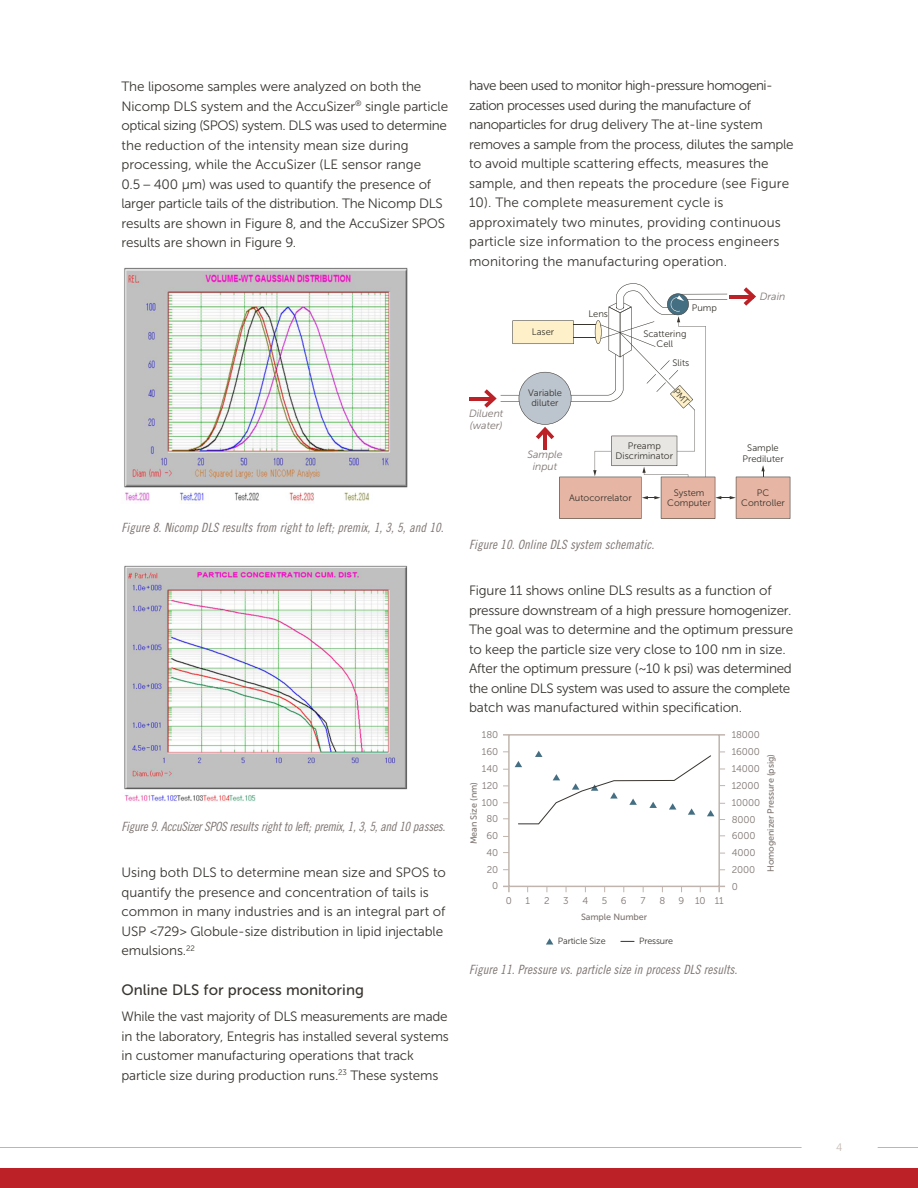
<style>
.page{position:relative;width:918px;height:1188px;background:#fff}
.page>*{position:absolute;margin:0;border:0;box-sizing:border-box;transform-origin:0 0}
.t1{font:15px "Museo Sans 500";color:#38352f}
.t2{font:13.5px/19.5px "Museo Sans 300";letter-spacing:-.01em;color:#38352f}
.t3{font:12.75px "Trade Gothic LT Std Cn 18 Obl";letter-spacing:.005em;color:#7e7672}
.t4{font:12.75px "Trade Gothic LT Std Cn 18 Obl";letter-spacing:-.02em;color:#7e7672}
.t5{font:italic 10.5px/12px "Museo Sans 300";letter-spacing:-.005em;color:#7e7672}
.t6{font:300 10.5px "Trade Gothic LT Std";color:#c0b5ae}
.t7{font:9.75px/17px "Museo Sans 300";letter-spacing:-.01em;color:#7e7672}
.t8{font:9.3px/10.2px "Museo Sans 300";color:#38352f;text-align:center}
.t9{font:9px "Museo Sans 500";letter-spacing:-.01em;color:#7e7672}
.t10{font:9px "Museo Sans 300";letter-spacing:-.015em;color:#38352f}
</style>
<div class="page">
<div style="left:0;top:1168px;width:918px;height:20px;background:#bb2127"></div>
<hr style="left:878px;top:1147px;width:40px;height:1px;background:#c0b5ae">
<hr style="left:0;top:1147px;width:802px;height:1px;background:#c0b5ae">
<img style="left:124px;top:267px;width:284px;height:237px">
<img style="left:124px;top:565px;width:283px;height:237px">
<hr style="left:469px;top:397px;width:25px;height:3px;background:#bb2127">
<div style="left:508px;top:734px;width:212px;height:153px;border:2px solid #c0b5ae"></div>
<svg style="left:503px;top:886px;width:7px;height:6px"></svg>
<svg style="left:503px;top:734px;width:6px;height:2px"></svg>
<svg style="left:719px;top:734px;width:6px;height:2px"></svg>
<svg style="left:718px;top:886px;width:7px;height:6px"></svg>
<svg style="left:621px;top:941px;width:13px;height:1px"></svg>
<svg style="left:546px;top:938px;width:7px;height:7px"></svg>
<svg style="left:515px;top:751px;width:210px;height:74px"></svg>
<svg style="left:484px;top:283px;width:306px;height:236px"></svg>
<p class="t2" style="left:122px;top:77px;width:328px">The liposome samples were analyzed on both the Nicomp DLS system and the AccuSizer<sup>®</sup> single particle optical sizing (SPOS) system. DLS was used to determine the reduction of the intensity mean size during processing, while the AccuSizer (LE sensor range<br>0.5 – 400 μm) was used to quantify the presence of larger particle tails of the distribution. The Nicomp DLS results are shown in Figure 8, and the AccuSizer SPOS results are shown in Figure 9.</p>
<p class="t3" style="left:122px;top:520px;width:324px">Figure 8. Nicomp DLS results from right to left; premix, 1, 3, 5, and 10.</p>
<p class="t4" style="left:122px;top:819px;width:325px">Figure 9. AccuSizer SPOS results right to left; premix, 1, 3, 5, and 10 passes.</p>
<p class="t2" style="left:122px;top:863px;width:326px">Using both DLS to determine mean size and SPOS to quantify the presence and concentration of tails is common in many industries and is an integral part of USP &lt;729&gt; Globule-size distribution in lipid injectable emulsions.<sup>22</sup></p>
<p class="t1" style="left:122px;top:982px;width:244px">Online DLS for process monitoring</p>
<p class="t2" style="left:122px;top:1007px;width:329px">While the vast majority of DLS measurements are made in the laboratory, Entegris has installed several systems in customer manufacturing operations that track particle size during production runs.<sup>23</sup> These systems</p>
<p class="t2" style="left:469px;top:76px;width:326px">have been used to monitor high-pressure homogeni&shy;zation processes used during the manufacture of nanoparticles for drug delivery The at-line system removes a sample from the process, dilutes the sample to avoid multiple scattering effects, measures the sample, and then repeats the procedure (see Figure 10). The complete measurement cycle is approximately two minutes, providing continuous particle size information to the process engineers monitoring the manufacturing operation.</p>
<p class="t5" style="left:469px;top:407px;width:36px">Diluent (water)</p>
<p class="t8" style="left:532px;top:327px;width:24px">Laser</p>
<p class="t8" style="left:528px;top:388px;width:36px">Variable diluter</p>
<p class="t8" style="left:588px;top:309px;width:21px">Lens</p>
<p class="t8" style="left:692px;top:303px;width:27px">Pump</p>
<p class="t8" style="left:643px;top:329px;width:45px">Scattering<br>Cell</p>
<p class="t8" style="left:673px;top:358px;width:18px">Slits</p>
<p class="t5" style="left:760px;top:290px;width:27px">Drain</p>
<p class="t8" style="left:616px;top:441px;width:59px">Preamp<br>Discriminator</p>
<p class="t8" style="left:742px;top:443px;width:43px">Sample<br>Prediluter</p>
<p class="t8" style="left:741px;top:487px;width:45px">PC<br>Controller</p>
<p class="t5" style="left:528px;top:449px;width:37px;text-align:center">Sample input</p>
<p class="t8" style="left:667px;top:487px;width:45px">System<br>Computer</p>
<p class="t8" style="left:569px;top:492px;width:64px">Autocorrelator</p>
<p class="t3" style="left:469px;top:537px;width:187px">Figure 10. Online DLS system schematic.</p>
<p class="t2" style="left:469px;top:581px;width:326px">Figure 11 shows online DLS results as a function of pressure downstream of a high pressure homogenizer.<br>The goal was to determine and the optimum pressure to keep the particle size very close to 100 nm in size.<br>After the optimum pressure (~10 k psi) was determined the online DLS system was used to assure the complete batch was manufactured within specification.</p>
<p class="t7" style="left:482px;top:726px;width:18px">180</p>
<p class="t7" style="left:732px;top:726px;width:30px;text-align:justify">18000<br>16000<br>14000<br>12000</p>
<p class="t7" style="left:732px;top:795px;width:30px;line-height:16.4px">10000<br>8000<br>6000</p>
<p class="t7" style="left:732px;top:845px;width:25px;text-align:justify">4000<br>2000<br>0</p>
<p class="t7" style="left:482px;top:743px;width:18px">160</p>
<p class="t9" style="left:766px;top:872px;width:119px;rotate:-90deg">Homogenizer Pressure (psig)</p>
<p class="t7" style="left:482px;top:761px;width:18px">140</p>
<p class="t7" style="left:482px;top:777px;width:17px">120</p>
<p class="t9" style="left:469px;top:844px;width:64px;rotate:-90deg">Mean Size (nm)</p>
<p class="t7" style="left:482px;top:794px;width:18px">100</p>
<p class="t7" style="left:486px;top:810px;width:13px;line-height:17.7px">80<br>60</p>
<p class="t7" style="left:486px;top:844px;width:13px">40<br>20</p>
<p class="t7" style="left:492px;top:878px;width:8px">0</p>
<p class="t7" style="left:506px;top:893px;width:8px">0</p>
<p class="t7" style="left:525px;top:893px;width:6px">1</p>
<p class="t7" style="left:544px;top:893px;width:7px">2</p>
<p class="t7" style="left:563px;top:893px;width:7px">3</p>
<p class="t7" style="left:582px;top:893px;width:7px">4</p>
<p class="t7" style="left:602px;top:893px;width:7px">5</p>
<p class="t7" style="left:621px;top:893px;width:7px">6</p>
<p class="t7" style="left:641px;top:893px;width:7px">7</p>
<p class="t7" style="left:659px;top:893px;width:7px">8</p>
<p class="t7" style="left:679px;top:893px;width:47px">9 10 11</p>
<p class="t9" style="left:581px;top:912px;width:68px">Sample Number</p>
<p class="t10" style="left:558px;top:936px;width:49px">Particle Size</p>
<p class="t10" style="left:639px;top:936px;width:36px">Pressure</p>
<p class="t3" style="left:469px;top:961px;width:270px">Figure 11. Pressure vs. particle size in process DLS results.</p>
<p class="t6" style="left:837px;top:1141px;width:7px">4</p>
</div>
